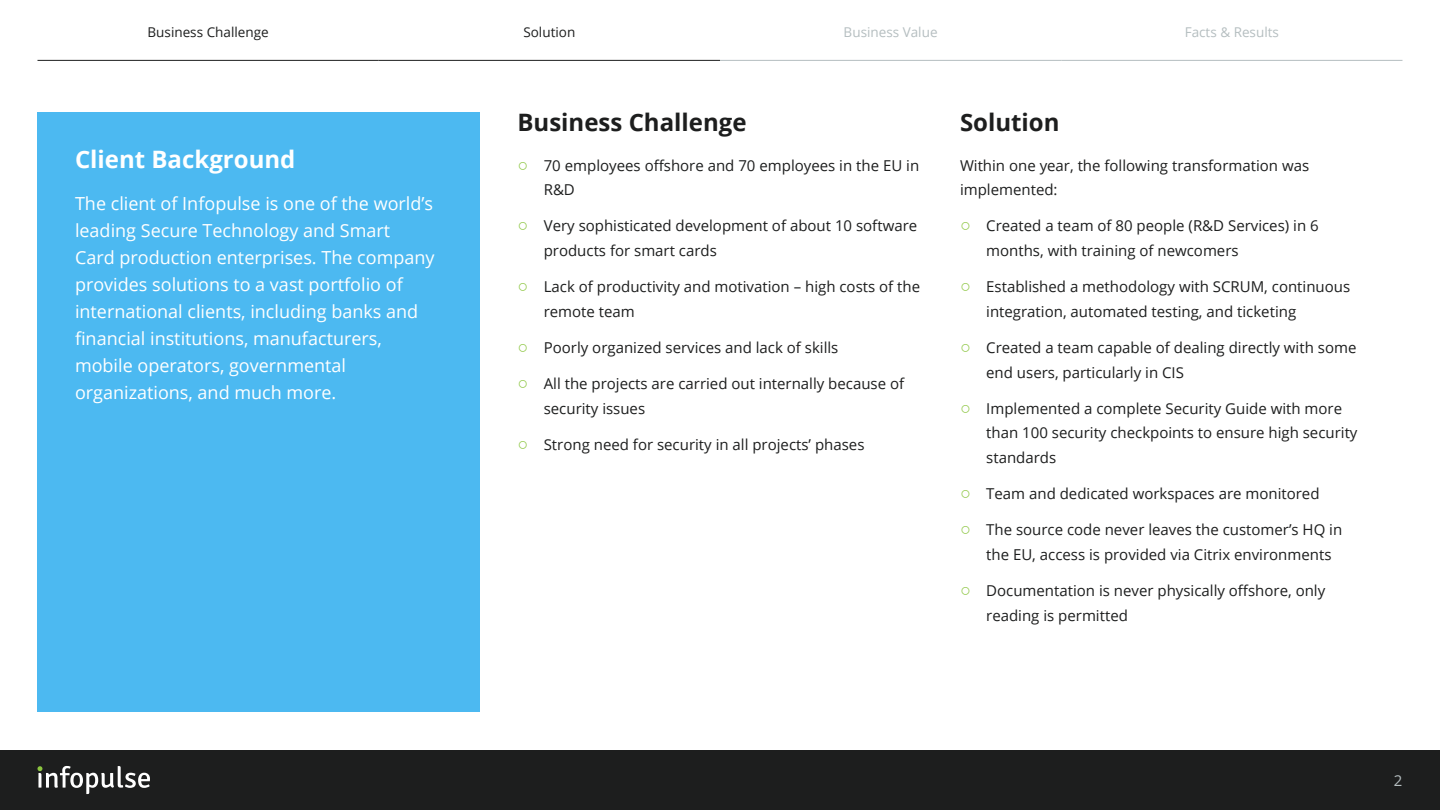
<style>
.page{position:relative;width:1440px;height:810px;background:#fff}
.page>*{position:absolute;margin:0;border:0;box-sizing:border-box;transform-origin:0 0}
.t1{font:700 24px "Open Sans";color:#1d1e1e}
.t2{font:700 24px "Open Sans";color:#fff}
.t3{font:18px/27px "Open Sans";color:#fff}
.t4{font:15px/24.8px "Open Sans";color:#1d1e1e}
.t5{font:15px "Open Sans";color:#b5bec0}
.t6{font:13.5px "Open Sans";color:#b5bec0}
.t7{font:13.5px "Open Sans";color:#1d1e1e}
.s1{font-family:"Arial";font-size:18px;color:#8bc53f}
</style>
<div class="page">
<div style="left:0;top:750px;width:1440px;height:60px;background:#1d1e1e"></div>
<svg style="left:37px;top:766px;width:113px;height:28px"></svg>
<div style="left:38px;top:112px;width:442px;height:600px;background:#4cb9f1"></div>
<hr style="left:38px;top:60px;width:341px;height:1px;background:#1d1e1e">
<hr style="left:720px;top:60px;width:341px;height:1px;background:#b5bec0">
<hr style="left:379px;top:60px;width:341px;height:1px;background:#1d1e1e">
<hr style="left:1061px;top:60px;width:341px;height:1px;background:#b5bec0">
<p class="t7" style="left:148px;top:22px;width:123px">Business Challenge</p>
<p class="t7" style="left:523px;top:22px;width:53px">Solution</p>
<p class="t6" style="left:844px;top:22px;width:95px">Business Value</p>
<p class="t6" style="left:1185px;top:22px;width:96px">Facts &amp; Results</p>
<h1 class="t2" style="left:75px;top:143px;width:222px">Client Background</h1>
<p class="t3" style="left:75px;top:190px;width:361px">The client of Infopulse is one of the world’s leading Secure Technology and Smart<br>Card production enterprises. The company provides solutions to a vast portfolio of international clients, including banks and financial institutions, manufacturers, mobile operators, governmental organizations, and much more.</p>
<h1 class="t1" style="left:518px;top:105px;width:231px">Business Challenge</h1>
<p class="t4" style="left:544px;top:152px;width:377px;text-indent:-26px"><span class="s1">○</span> 70 employees offshore and 70 employees in the EU in<br>R&amp;D</p>
<p class="t4" style="left:544px;top:213px;width:375px;text-indent:-26px"><span class="s1">○</span> Very sophisticated development of about 10 software products for smart cards</p>
<p class="t4" style="left:544px;top:274px;width:378px;text-indent:-26px"><span class="s1">○</span> Lack of productivity and motivation – high costs of the remote team</p>
<p class="t4" style="left:518px;top:335px;width:322px"><span class="s1">○</span> Poorly organized services and lack of skills</p>
<p class="t4" style="left:544px;top:371px;width:362px;text-indent:-26px"><span class="s1">○</span> All the projects are carried out internally because of security issues</p>
<p class="t4" style="left:518px;top:431px;width:349px"><span class="s1">○</span> Strong need for security in all projects’ phases</p>
<h1 class="t1" style="left:960px;top:105px;width:101px">Solution</h1>
<p class="t4" style="left:960px;top:152px;width:351px">Within one year, the following transformation was implemented:</p>
<p class="t4" style="left:986px;top:213px;width:334px;text-indent:-26px"><span class="s1">○</span> Created a team of 80 people (R&amp;D Services) in 6 months, with training of newcomers</p>
<p class="t4" style="left:986px;top:274px;width:365px;text-indent:-26px"><span class="s1">○</span> Established a methodology with SCRUM, continuous integration, automated testing, and ticketing</p>
<p class="t4" style="left:986px;top:335px;width:372px;text-indent:-26px"><span class="s1">○</span> Created a team capable of dealing directly with some end users, particularly in CIS</p>
<p class="t4" style="left:986px;top:395px;width:373px;text-indent:-26px"><span class="s1">○</span> Implemented a complete Security Guide with more than 100 security checkpoints to ensure high security standards</p>
<p class="t4" style="left:960px;top:481px;width:361px"><span class="s1">○</span> Team and dedicated workspaces are monitored</p>
<p class="t4" style="left:986px;top:517px;width:358px;text-indent:-26px"><span class="s1">○</span> The source code never leaves the customer’s HQ in the EU, access is provided via Citrix environments</p>
<p class="t4" style="left:986px;top:578px;width:341px;text-indent:-26px"><span class="s1">○</span> Documentation is never physically offshore, only reading is permitted</p>
<p class="t5" style="left:1394px;top:770px;width:10px">2</p>
</div>
